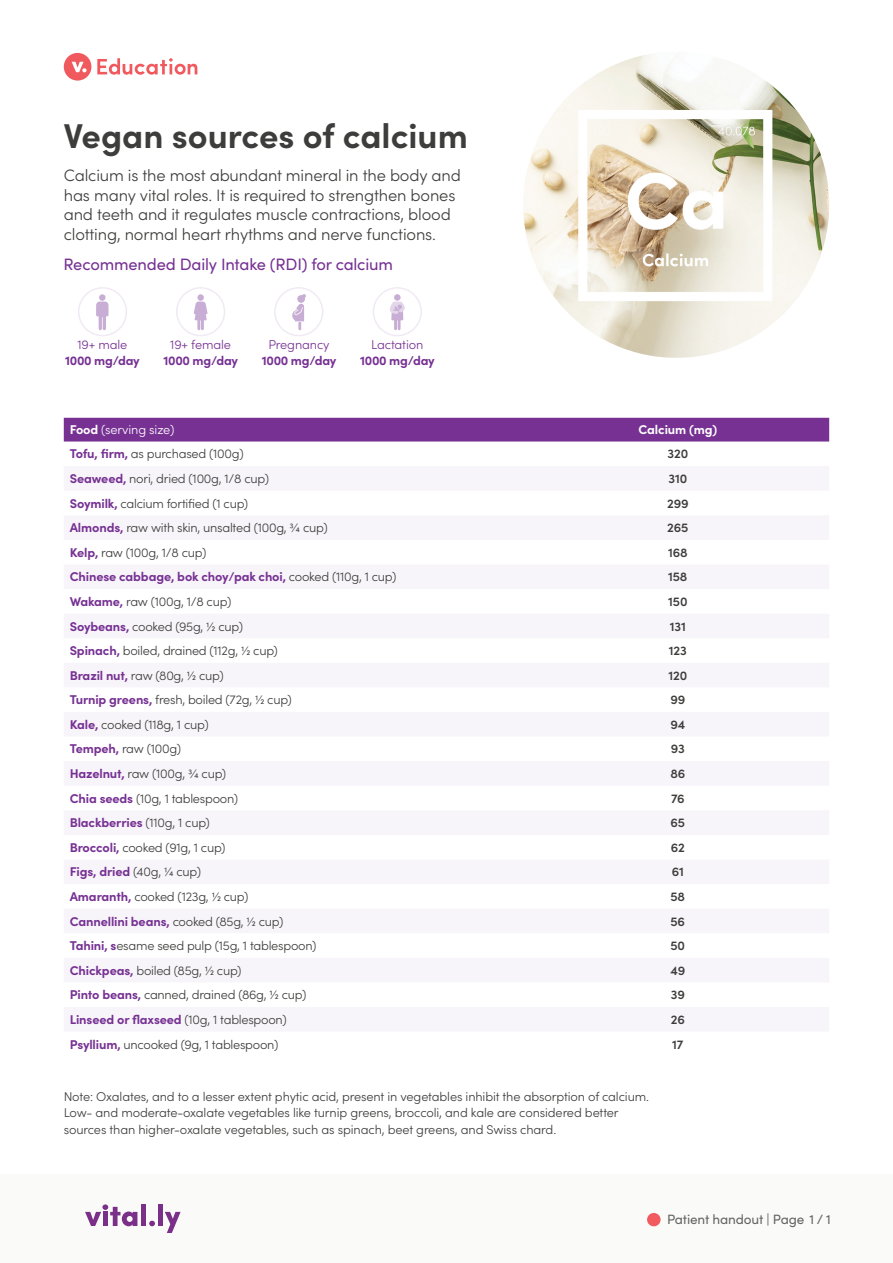
<style>
.page{position:relative;width:893px;height:1263px;background:#fff}
.page>*{position:absolute;margin:0;border:0;box-sizing:border-box;transform-origin:0 0}
.Main-Header{font:700 34.5px "Sofia Pro";color:#3d3d3c}
.Intro{font:300 16.5px/19.8px "Sofia Pro";letter-spacing:-.01em;color:#3d3d3c}
.Body_Copy{font:16.5px "Sofia Pro";letter-spacing:-.01em;color:#763193}
.t1{font:13.5px "Sofia Pro";letter-spacing:-.01em;color:#646463}
.Body_Copy-2{font:300 12.75px "Sofia Pro";letter-spacing:-.02em;color:#3d3d3c}
.Body_copy{font:300 12.75px/16.5px "Sofia Pro";letter-spacing:-.01em;color:#3d3d3c}
.Body_Copy-3{font:700 12.75px/15.8px "Sofia Pro";letter-spacing:-.01em;color:#763193;text-align:center}
.Center_aligned_-_Bol{font:600 12.75px "Sofia Pro";letter-spacing:-.01em;color:#3d3d3c}
.Body_Copy-4{font:300 12.75px "Sofia Pro";letter-spacing:-.01em;color:#fff}
.Body_Copy-5{font:700 12.75px "Sofia Pro";letter-spacing:-.01em;color:#fff}
.s1{font-weight:300}
.s2{font-weight:700}
.s3{font-weight:700;color:#763193}
.s4{font-weight:300;color:#3d3d3c}
</style>
<div class="page">
<div style="left:0;top:1174px;width:893px;height:89px;background:#fafaf9"></div>
<div style="left:647px;top:1213px;width:14px;height:13px;background:#f15b60;border-radius:50%"></div>
<svg style="left:85px;top:1204px;width:52px;height:22px"></svg>
<div style="left:141px;top:1204px;width:5px;height:22px;background:#7a2f89"></div>
<svg style="left:149px;top:1221px;width:6px;height:5px"></svg>
<div style="left:158px;top:1204px;width:5px;height:22px;background:#7a2f89"></div>
<svg style="left:165px;top:1212px;width:16px;height:21px"></svg>
<svg style="left:97px;top:58px;width:100px;height:17px"></svg>
<div style="left:64px;top:53px;width:27px;height:28px;background:#f05a5f;border-radius:50%"></div>
<svg style="left:72px;top:62px;width:15px;height:10px"></svg>
<div style="left:64px;top:418px;width:765px;height:23px;background:#763193"></div>
<img style="left:523px;top:52px;width:306px;height:306px;border-radius:153px">
<div style="left:78px;top:287px;width:49px;height:49px;border:2px solid #f1eaf4;border-radius:50%"></div>
<div style="left:176px;top:287px;width:49px;height:49px;border:2px solid #f1eaf4;border-radius:50%"></div>
<div style="left:274px;top:287px;width:49px;height:49px;border:2px solid #f1eaf4;border-radius:50%"></div>
<div style="left:373px;top:287px;width:49px;height:49px;border:2px solid #f1eaf4;border-radius:50%"></div>
<svg style="left:96px;top:302px;width:13px;height:28px"></svg>
<div style="left:99px;top:294px;width:7px;height:7px;background:#c8add4;border-radius:50%"></div>
<svg style="left:292px;top:294px;width:14px;height:36px"></svg>
<svg style="left:194px;top:302px;width:14px;height:28px"></svg>
<div style="left:197px;top:294px;width:7px;height:7px;background:#c8add4;border-radius:50%"></div>
<svg style="left:390px;top:302px;width:15px;height:28px"></svg>
<div style="left:394px;top:294px;width:7px;height:7px;background:#c8add4;border-radius:50%"></div>
<p class="Main-Header" style="left:64px;top:109px;width:406px">Vegan sources of calcium</p>
<p class="Intro" style="left:64px;top:164px;width:399px">Calcium is the most abundant mineral in the body and has many vital roles. It is required to strengthen bones and teeth and it regulates muscle contractions, blood clotting, normal heart rhythms and nerve functions.</p>
<p class="Body_Copy" style="left:64px;top:252px;width:331px">Recommended Daily Intake (RDI) for calcium</p>
<p class="Body_Copy-3" style="left:65px;top:335px;width:76px"><span class="s1">19+ male<br></span>1000 mg/day</p>
<p class="Body_Copy-3" style="left:262px;top:335px;width:76px"><span class="s1">Pregnancy<br></span>1000 mg/day</p>
<p class="Body_Copy-3" style="left:360px;top:335px;width:76px"><span class="s1">Lactation<br></span>1000 mg/day</p>
<p class="Body_Copy-3" style="left:163px;top:335px;width:76px"><span class="s1">19+ female<br></span>1000 mg/day</p>
<p class="Body_Copy-4" style="left:70px;top:420px;width:106px"><span class="s2">Food</span> (serving size)</p>
<p class="Body_Copy-5" style="left:639px;top:420px;width:80px">Calcium (mg)</p>
<p class="Body_Copy-2" style="left:70px;top:445px;width:175px"><span class="s3">Tofu, firm,</span> as purchased (100g)</p>
<p class="Center_aligned_-_Bol" style="left:667px;top:444px;width:22px">320</p>
<p class="Body_Copy-2" style="left:70px;top:469px;width:201px"><span class="s3">Seaweed,</span> nori, dried (100g, 1/8 cup)</p>
<p class="Center_aligned_-_Bol" style="left:668px;top:469px;width:20px">310</p>
<p class="Body_Copy-2" style="left:70px;top:494px;width:180px"><span class="s3">Soymilk,</span> calcium fortified (1 cup)</p>
<p class="Center_aligned_-_Bol" style="left:667px;top:493px;width:23px">299</p>
<p class="Body_Copy-2" style="left:70px;top:518px;width:259px"><span class="s3">Almonds,</span> raw with skin, unsalted (100g, ¾ cup)</p>
<p class="Center_aligned_-_Bol" style="left:667px;top:518px;width:23px">265</p>
<p class="Body_Copy-2" style="left:70px;top:543px;width:138px"><span class="s3">Kelp,</span> raw (100g, 1/8 cup)</p>
<p class="Center_aligned_-_Bol" style="left:668px;top:543px;width:21px">168</p>
<p class="Body_Copy-3" style="left:70px;top:568px;width:328px">Chinese cabbage, bok choy/pak choi, <span class="s4">cooked (110g, 1 cup)</span></p>
<p class="Center_aligned_-_Bol" style="left:668px;top:567px;width:21px">158</p>
<p class="Body_Copy-2" style="left:70px;top:592px;width:163px"><span class="s3">Wakame,</span> raw (100g, 1/8 cup)</p>
<p class="Center_aligned_-_Bol" style="left:668px;top:592px;width:21px">150</p>
<p class="Body_Copy-2" style="left:70px;top:617px;width:175px"><span class="s3">Soybeans,</span> cooked (95g, ½ cup)</p>
<p class="Center_aligned_-_Bol" style="left:670px;top:616px;width:18px">131</p>
<p class="Body_Copy-2" style="left:70px;top:641px;width:210px"><span class="s3">Spinach,</span> boiled, drained (112g, ½ cup)</p>
<p class="Center_aligned_-_Bol" style="left:669px;top:641px;width:20px">123</p>
<p class="Body_Copy-2" style="left:70px;top:666px;width:155px"><span class="s3">Brazil nut,</span> raw (80g, ½ cup)</p>
<p class="Center_aligned_-_Bol" style="left:668px;top:666px;width:20px">120</p>
<p class="Body_Copy-2" style="left:70px;top:691px;width:224px"><span class="s3">Turnip greens,</span> fresh, boiled (72g, ½ cup)</p>
<p class="Center_aligned_-_Bol" style="left:670px;top:690px;width:16px">99</p>
<p class="Body_Copy-2" style="left:70px;top:715px;width:140px"><span class="s3">Kale,</span> cooked (118g, 1 cup)</p>
<p class="Center_aligned_-_Bol" style="left:670px;top:715px;width:16px">94</p>
<p class="Body_Copy-2" style="left:70px;top:740px;width:113px"><span class="s3">Tempeh,</span> raw (100g)</p>
<p class="Center_aligned_-_Bol" style="left:671px;top:739px;width:16px">93</p>
<p class="Body_Copy-2" style="left:70px;top:764px;width:158px"><span class="s3">Hazelnut,</span> raw (100g, ¾ cup)</p>
<p class="Center_aligned_-_Bol" style="left:670px;top:764px;width:16px">86</p>
<p class="Body_Copy-2" style="left:70px;top:789px;width:170px"><span class="s3">Chia seeds</span> (10g, 1 tablespoon)</p>
<p class="Center_aligned_-_Bol" style="left:671px;top:788px;width:15px">76</p>
<p class="Body_Copy-3" style="left:70px;top:814px;width:142px">Blackberries <span class="s4">(110g, 1 cup)</span></p>
<p class="Center_aligned_-_Bol" style="left:671px;top:813px;width:16px">65</p>
<p class="Body_Copy-2" style="left:70px;top:838px;width:157px"><span class="s3">Broccoli,</span> cooked (91g, 1 cup)</p>
<p class="Center_aligned_-_Bol" style="left:671px;top:838px;width:16px">62</p>
<p class="Body_Copy-3" style="left:70px;top:863px;width:133px">Figs, dried <span class="s4">(40g, ¼ cup)</span></p>
<p class="Center_aligned_-_Bol" style="left:672px;top:862px;width:14px">61</p>
<p class="Body_Copy-2" style="left:70px;top:887px;width:180px"><span class="s3">Amaranth,</span> cooked (123g, ½ cup)</p>
<p class="Center_aligned_-_Bol" style="left:671px;top:887px;width:16px">58</p>
<p class="Body_Copy-3" style="left:70px;top:912px;width:215px">Cannellini beans, <span class="s4">cooked (85g, ½ cup)</span></p>
<p class="Center_aligned_-_Bol" style="left:671px;top:911px;width:16px">56</p>
<p class="Body_Copy-2" style="left:70px;top:936px;width:248px"><span class="s3">Tahini, s</span>esame seed pulp (15g, 1 tablespoon)</p>
<p class="Center_aligned_-_Bol" style="left:671px;top:936px;width:16px">50</p>
<p class="Body_Copy-2" style="left:70px;top:961px;width:173px"><span class="s3">Chickpeas,</span> boiled (85g, ½ cup)</p>
<p class="Center_aligned_-_Bol" style="left:670px;top:961px;width:16px">49</p>
<p class="Body_Copy-2" style="left:70px;top:986px;width:238px"><span class="s3">Pinto beans,</span> canned, drained (86g, ½ cup)</p>
<p class="Center_aligned_-_Bol" style="left:671px;top:985px;width:16px">39</p>
<p class="Body_Copy-3" style="left:70px;top:1010px;width:219px">Linseed or flaxseed <span class="s4">(10g, 1 tablespoon)</span></p>
<p class="Center_aligned_-_Bol" style="left:671px;top:1010px;width:16px">26</p>
<p class="Body_Copy-2" style="left:70px;top:1035px;width:210px"><span class="s3">Psyllium,</span> uncooked (9g, 1 tablespoon)</p>
<p class="Center_aligned_-_Bol" style="left:672px;top:1034px;width:13px">17</p>
<p class="Body_copy" style="left:64px;top:1087px;width:587px">Note: Oxalates, and to a lesser extent phytic acid, present in vegetables inhibit the absorption of calcium.<br>Low- and moderate-oxalate vegetables like turnip greens, broccoli, and kale are considered better sources than higher-oxalate vegetables, such as spinach, beet greens, and Swiss chard.</p>
<p class="t1" style="left:667px;top:1210px;width:165px">Patient handout | Page 1 / 1</p>
</div>
